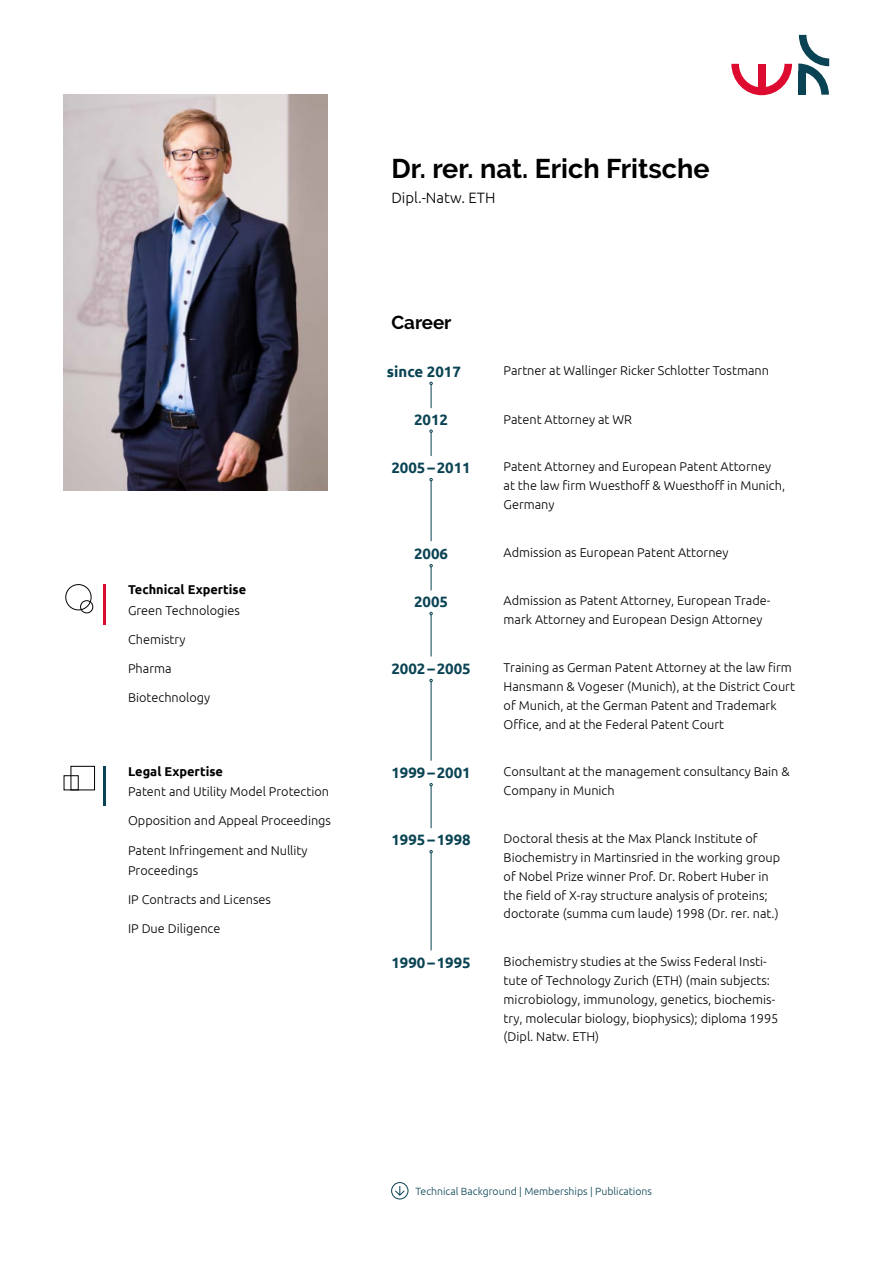
<style>
.page{position:relative;width:893px;height:1263px;background:#fff}
.page>*{position:absolute;margin:0;border:0;box-sizing:border-box;transform-origin:0 0}
.t1{font:700 27px "Raleway";color:#000}
.t2{font:700 18.75px "Raleway";color:#000}
.t3{font:700 15px "Ubuntu";color:#0a4353}
.t4{font:300 15px "Ubuntu";color:#000}
.t5{font:300 12.75px/18.8px "Ubuntu";color:#000}
.t6{font:700 12.75px "Ubuntu";color:#000}
.t7{font:300 10.5px "Ubuntu";color:#0a4353}
</style>
<div class="page">
<svg style="left:731px;top:64px;width:61px;height:31px"></svg>
<div style="left:758px;top:64px;width:8px;height:31px;background:#dd0b2f"></div>
<svg style="left:798px;top:35px;width:31px;height:60px"></svg>
<svg style="left:430px;top:382px;width:3px;height:26px"></svg>
<svg style="left:430px;top:430px;width:3px;height:26px"></svg>
<svg style="left:430px;top:564px;width:3px;height:26px"></svg>
<hr style="left:431px;top:615px;width:1px;height:41px;background:#0a4353">
<hr style="left:431px;top:682px;width:1px;height:79px;background:#0a4353">
<hr style="left:431px;top:786px;width:1px;height:42px;background:#0a4353">
<hr style="left:431px;top:853px;width:1px;height:97px;background:#0a4353">
<hr style="left:431px;top:481px;width:1px;height:60px;background:#0a4353">
<div style="left:391px;top:1182px;width:17px;height:17px;border:1px solid #0a4353;border-radius:50%"></div>
<svg style="left:395px;top:1186px;width:10px;height:10px"></svg>
<img style="left:64px;top:95px;width:263px;height:395px">
<div style="left:65px;top:584px;width:26px;height:26px;border:1px solid #000;border-radius:50%"></div>
<div style="left:80px;top:600px;width:13px;height:13px;border:1px solid #000;border-radius:50%"></div>
<div style="left:71px;top:766px;width:24px;height:24px;border:1px solid #000"></div>
<div style="left:64px;top:775px;width:15px;height:15px;border:1px solid #000"></div>
<hr style="left:103px;top:584px;width:3px;height:41px;background:#dd0b2f">
<hr style="left:103px;top:766px;width:3px;height:39px;background:#0a4353">
<p class="t6" style="left:128px;top:582px;width:120px">Technical Expertise</p>
<p class="t5" style="left:128px;top:600px;width:113px">Green Technologies</p>
<p class="t5" style="left:128px;top:629px;width:59px">Chemistry</p>
<p class="t5" style="left:128px;top:659px;width:45px">Pharma</p>
<p class="t5" style="left:128px;top:688px;width:84px">Biotechnology</p>
<p class="t6" style="left:128px;top:764px;width:96px">Legal Expertise</p>
<p class="t5" style="left:128px;top:782px;width:203px">Patent and Utility Model Protection</p>
<p class="t5" style="left:128px;top:811px;width:204px">Opposition and Appeal Proceedings</p>
<p class="t5" style="left:128px;top:840px;width:181px;line-height:20.2px">Patent Infringement and Nullity<br>Proceedings</p>
<p class="t5" style="left:128px;top:890px;width:144px">IP Contracts and Licenses</p>
<p class="t5" style="left:128px;top:919px;width:94px">IP Due Diligence</p>
<h1 class="t1" style="left:391px;top:153px;width:320px">Dr. rer. nat. Erich Fritsche</h1>
<p class="t4" style="left:391px;top:188px;width:105px">Dipl.-Natw. ETH</p>
<h2 class="t2" style="left:391px;top:312px;width:62px">Career</h2>
<p class="t3" style="left:387px;top:362px;width:76px">since 2017</p>
<p class="t3" style="left:414px;top:410px;width:36px">2012</p>
<p class="t3" style="left:391px;top:459px;width:81px">2005–2011</p>
<p class="t3" style="left:414px;top:545px;width:36px">2006</p>
<p class="t3" style="left:414px;top:592px;width:36px">2005</p>
<p class="t3" style="left:391px;top:659px;width:81px">2002–2005</p>
<p class="t3" style="left:391px;top:764px;width:81px">1999–2001</p>
<p class="t3" style="left:391px;top:831px;width:81px">1995–1998</p>
<p class="t3" style="left:391px;top:953px;width:81px">1990–1995</p>
<p class="t5" style="left:504px;top:361px;width:267px">Partner at Wallinger Ricker Schlotter Tostmann</p>
<p class="t5" style="left:504px;top:409px;width:130px">Patent Attorney at WR</p>
<p class="t5" style="left:504px;top:457px;width:283px">Patent Attorney and European Patent Attorney at the law firm Wuesthoff &amp; Wuesthoff in Munich,<br>Germany</p>
<p class="t5" style="left:504px;top:543px;width:226px">Admission as European Patent Attorney</p>
<p class="t5" style="left:504px;top:591px;width:268px">Admission as Patent Attorney, European Trade&shy;mark Attorney and European Design Attorney</p>
<p class="t5" style="left:504px;top:658px;width:293px">Training as German Patent Attorney at the law firm Hansmann &amp; Vogeser (Munich), at the District Court of Munich, at the German Patent and Trademark Office, and at the Federal Patent Court</p>
<p class="t5" style="left:504px;top:762px;width:288px">Consultant at the management consultancy Bain &amp;<br>Company in Munich</p>
<p class="t5" style="left:504px;top:829px;width:278px">Doctoral thesis at the Max Planck Institute of Biochemistry in Martinsried in the working group of Nobel Prize winner Prof. Dr. Robert Huber in the field of X-ray structure analysis of proteins; doctorate (summa cum laude) 1998 (Dr. rer. nat.)</p>
<p class="t5" style="left:504px;top:952px;width:276px">Biochemistry studies at the Swiss Federal Insti&shy;tute of Technology Zurich (ETH) (main subjects: microbiology, immunology, genetics, biochemis&shy;try, molecular biology, biophysics); diploma 1995 (Dipl. Natw. ETH)</p>
<p class="t7" style="left:415px;top:1185px;width:238px">Technical Background | Memberships | Publications</p>
</div>
